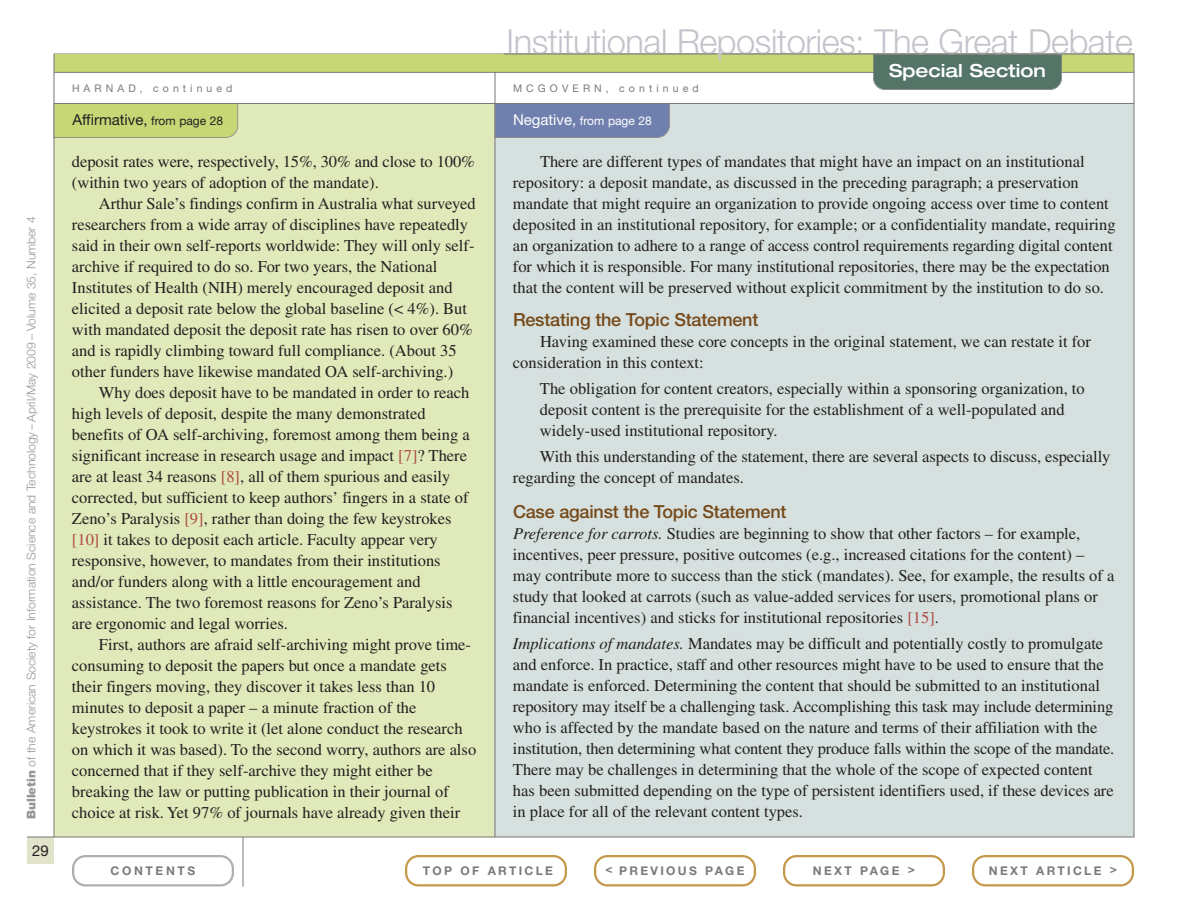
<style>
.page{position:relative;width:1188px;height:918px;background:#fff}
.page>*{position:absolute;margin:0;border:0;box-sizing:border-box;transform-origin:0 0}
.t1{font:300 34.5px "Helvetica Neue LT Std";letter-spacing:-.015em;color:#c3c4cb}
.t2{font:500 18px "Helvetica Neue LT Std";letter-spacing:-.01em;color:#764a1a}
.t3{font:500 expanded 18px "Helvetica Neue LT Std";color:#fff}
.t4{font:16.5px/21px "Times LT Std";color:#231f20}
.t5{font:15px "Helvetica Neue LT Std";color:#231f20}
.t6{font:300 12px "Helvetica Neue LT Std";letter-spacing:-.005em;color:#999595}
.t7{font:700 12px "Helvetica Neue LT Std";letter-spacing:.195em;color:#7b7a78}
.t8{font:12px "Helvetica Neue LT Std";color:#fff}
.t9{font:700 12px "Helvetica Neue LT Std";letter-spacing:.22em;color:#7b7a78}
.t10{font:10.5px "Helvetica Neue LT Std";letter-spacing:.39em;color:#7b7a78}
.s1{font-weight:900}
.s2{font-size:12px}
.s3{font-size:15px}
.s4{color:#ac4945}
.s5{font-style:italic}
</style>
<div class="page">
<div style="left:54px;top:104px;width:441px;height:733px;background:#e0e9b9"></div>
<div style="left:495px;top:104px;width:639px;height:733px;background:#d6e0df"></div>
<div style="left:496px;top:104px;width:174px;height:34px;background:#7080ae"></div>
<hr style="left:54px;top:103px;width:1080px;height:1px;background:#7b7a78">
<div style="left:27px;top:837px;width:27px;height:27px;background:#e1e3cb"></div>
<div style="left:54px;top:54px;width:1080px;height:18px;background:#c7d776"></div>
<hr style="left:243px;top:837px;width:1px;height:49px;background:#797675">
<hr style="left:27px;top:837px;width:1107px;height:1px;background:#797675">
<hr style="left:54px;top:54px;width:1px;height:783px;background:#797675">
<hr style="left:1134px;top:54px;width:1px;height:783px;background:#797675">
<hr style="left:495px;top:72px;width:1px;height:765px;background:#797675">
<svg style="left:405px;top:855px;width:162px;height:31px"></svg>
<svg style="left:72px;top:855px;width:162px;height:31px"></svg>
<svg style="left:783px;top:855px;width:162px;height:31px"></svg>
<svg style="left:972px;top:855px;width:162px;height:31px"></svg>
<svg style="left:594px;top:855px;width:162px;height:31px"></svg>
<hr style="left:54px;top:72px;width:1080px;height:1px;background:#7b7a78">
<div style="left:873px;top:55px;width:189px;height:35px;background:#537466"></div>
<hr style="left:504px;top:54px;width:213px;height:1px;background:#797675">
<hr style="left:722px;top:54px;width:412px;height:1px;background:#797675">
<div style="left:54px;top:104px;width:184px;height:34px;background:#c7d776"></div>
<p class="t6" style="left:27px;top:819px;width:604px;rotate:-90deg"><span class="s1">Bulletin</span> of the American Society for Information Science and Technology – April/May 2009 – Volume 35, Number 4</p>
<p class="t5" style="left:32px;top:845px;width:18px">29</p>
<h1 class="t1" style="left:507px;top:29px;width:628px">Institutional Repositories: The Great Debate</h1>
<p class="t10" style="left:72px;top:85px;width:162px">HARNAD, continued</p>
<p class="t10" style="left:513px;top:85px;width:187px">MCGOVERN, continued</p>
<p class="t5" style="left:72px;top:115px;width:152px">Affirmative, <span class="s2">from page 28</span></p>
<p class="t8" style="left:513px;top:117px;width:140px"><span class="s3">Negative,</span> from page 28</p>
<p class="t3" style="left:889px;top:64px;width:158px">Special Section</p>
<p class="t4" style="left:72px;top:152px;width:404px">deposit rates were, respectively, 15%, 30% and close to 100% (within two years of adoption of the mandate).</p>
<p class="t4" style="left:72px;top:194px;width:405px;text-indent:27px">Arthur Sale’s findings confirm in Australia what surveyed researchers from a wide array of disciplines have repeatedly said in their own self-reports worldwide: They will only self&shy;archive if required to do so. For two years, the National Institutes of Health (NIH) merely encouraged deposit and elicited a deposit rate below the global baseline (&lt; 4%). But with mandated deposit the deposit rate has risen to over 60% and is rapidly climbing toward full compliance. (About 35 other funders have likewise mandated OA self-archiving.)</p>
<p class="t4" style="left:72px;top:383px;width:399px;text-indent:27px">Why does deposit have to be mandated in order to reach high levels of deposit, despite the many demonstrated benefits of OA self-archiving, foremost among them being a significant increase in research usage and impact <span class="s4">[7]</span>? There are at least 34 reasons <span class="s4">[8]</span>, all of them spurious and easily corrected, but sufficient to keep authors’ fingers in a state of Zeno’s Paralysis <span class="s4">[9]</span>, rather than doing the few keystrokes <span class="s4">[10]</span> it takes to deposit each article. Faculty appear very responsive, however, to mandates from their institutions and/or funders along with a little encouragement and assistance. The two foremost reasons for Zeno’s Paralysis are ergonomic and legal worries.</p>
<p class="t4" style="left:72px;top:635px;width:406px;text-indent:27px">First, authors are afraid self-archiving might prove time&shy;consuming to deposit the papers but once a mandate gets their fingers moving, they discover it takes less than 10 minutes to deposit a paper – a minute fraction of the keystrokes it took to write it (let alone conduct the research on which it was based). To the second worry, authors are also concerned that if they self-archive they might either be breaking the law or putting publication in their journal of choice at risk. Yet 97% of journals have already given their</p>
<p class="t4" style="left:513px;top:152px;width:604px;text-indent:27px">There are different types of mandates that might have an impact on an institutional repository: a deposit mandate, as discussed in the preceding paragraph; a preservation mandate that might require an organization to provide ongoing access over time to content deposited in an institutional repository, for example; or a confidentiality mandate, requiring an organization to adhere to a range of access control requirements regarding digital content for which it is responsible. For many institutional repositories, there may be the expectation that the content will be preserved without explicit commitment by the institution to do so.</p>
<p class="t2" style="left:513px;top:313px;width:247px">Restating the Topic Statement</p>
<p class="t4" style="left:513px;top:332px;width:580px;text-indent:27px">Having examined these core concepts in the original statement, we can restate it for consideration in this context:</p>
<p class="t4" style="left:540px;top:379px;width:546px">The obligation for content creators, especially within a sponsoring organization, to deposit content is the prerequisite for the establishment of a well-populated and widely-used institutional repository.</p>
<p class="t4" style="left:513px;top:448px;width:599px;text-indent:27px">With this understanding of the statement, there are several aspects to discuss, especially regarding the concept of mandates.</p>
<p class="t2" style="left:513px;top:505px;width:275px">Case against the Topic Statement</p>
<p class="t4" style="left:513px;top:524px;width:603px"><span class="s5">Preference for carrots.</span> Studies are beginning to show that other factors – for example, incentives, peer pressure, positive outcomes (e.g., increased citations for the content) – may contribute more to success than the stick (mandates). See, for example, the results of a study that looked at carrots (such as value-added services for users, promotional plans or financial incentives) and sticks for institutional repositories <span class="s4">[15]</span>.</p>
<p class="t4" style="left:513px;top:634px;width:603px"><span class="s5">Implications of mandates.</span> Mandates may be difficult and potentially costly to promulgate and enforce. In practice, staff and other resources might have to be used to ensure that the mandate is enforced. Determining the content that should be submitted to an institutional repository may itself be a challenging task. Accomplishing this task may include determining who is affected by the mandate based on the nature and terms of their affiliation with the institution, then determining what content they produce falls within the scope of the mandate.<br>There may be challenges in determining that the whole of the scope of expected content has been submitted depending on the type of persistent identifiers used, if these devices are in place for all of the relevant content types.</p>
<p class="t9" style="left:111px;top:866px;width:86px">CONTENTS</p>
<p class="t7" style="left:423px;top:866px;width:132px">TOP OF ARTICLE</p>
<p class="t7" style="left:606px;top:866px;width:140px">&lt; PREVIOUS PAGE</p>
<p class="t7" style="left:813px;top:866px;width:104px">NEXT PAGE &gt;</p>
<p class="t7" style="left:989px;top:866px;width:130px">NEXT ARTICLE &gt;</p>
</div>
